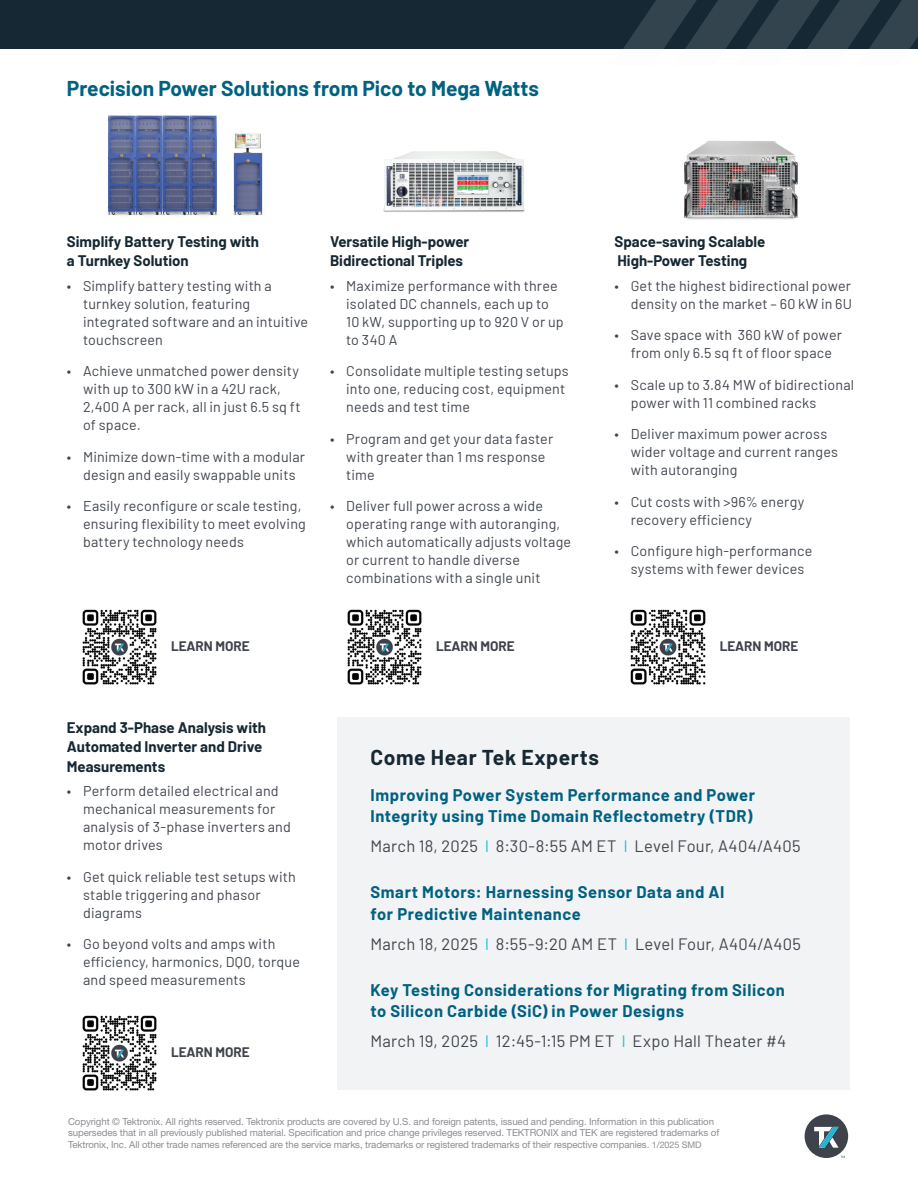
<style>
.page{position:relative;width:918px;height:1188px;background:#fff}
.page>*{position:absolute;margin:0;border:0;box-sizing:border-box;transform-origin:0 0}
.t1{font:700 21px "Barlow";color:#006181}
.t2{font:700 21px "Barlow";letter-spacing:.03em;color:#162833}
.t3{font:700 16.5px/21px "Barlow";letter-spacing:.035em;color:#006181}
.t4{font:16.5px "Barlow";letter-spacing:.02em;color:#41464e}
.t5{font:700 15px/19.5px "Barlow";color:#162833}
.t6{font:14.25px/18px "Barlow";letter-spacing:.015em;color:#41464e}
.t7{font:700 13.5px "Barlow";color:#3e424a}
.t8{font:9.6px/11.6px "Helvetica Neue LT Std";letter-spacing:-.01em;color:#8d8c92}
.s1{color:#1cbfdf}
.s2{font-size:9px}
</style>
<div class="page">
<svg style="left:805px;top:1114px;width:43px;height:44px"></svg>
<div style="left:338px;top:718px;width:512px;height:372px;background:#f2f3f4"></div>
<img style="left:383px;top:151px;width:142px;height:61px">
<img style="left:107px;top:115px;width:156px;height:101px">
<img style="left:684px;top:140px;width:114px;height:80px">
<img style="left:630px;top:609px;width:76px;height:76px">
<img style="left:347px;top:609px;width:75px;height:76px">
<img style="left:82px;top:609px;width:75px;height:76px">
<img style="left:82px;top:1015px;width:75px;height:76px">
<div style="left:0;top:0;width:918px;height:48px;background:#162834"></div>
<svg style="left:612px;top:0;width:306px;height:49px"></svg>
<h1 class="t1" style="left:67px;top:72px;width:474px">Precision Power Solutions from Pico to Mega Watts</h1>
<p class="t5" style="left:67px;top:230px;width:194px">Simplify Battery Testing with a Turnkey Solution</p>
<p class="t6" style="left:83px;top:276px;width:227px;text-indent:-16px">• Simplify battery testing with a turnkey solution, featuring integrated software and an intuitive touchscreen</p>
<p class="t6" style="left:83px;top:361px;width:219px;text-indent:-16px">• Achieve unmatched power density with up to 300 kW in a 42U rack,<br>2,400 A per rack, all in just 6.5 sq ft of space.</p>
<p class="t6" style="left:67px;top:447px;width:240px;text-align:center">• Minimize down-time with a modular design and easily swappable units</p>
<p class="t6" style="left:83px;top:496px;width:224px;text-indent:-16px">• Easily reconfigure or scale testing, ensuring flexibility to meet evolving battery technology needs</p>
<p class="t5" style="left:330px;top:230px;width:141px">Versatile High-power<br>Bidirectional Triples</p>
<p class="t6" style="left:346px;top:276px;width:219px;text-indent:-16px">• Maximize performance with three isolated DC channels, each up to<br>10 kW, supporting up to 920 V or up to 340 A</p>
<p class="t6" style="left:346px;top:361px;width:224px;text-indent:-16px">• Consolidate multiple testing setups into one, reducing cost, equipment needs and test time</p>
<p class="t6" style="left:346px;top:429px;width:209px;text-indent:-16px">• Program and get your data faster with greater than 1 ms response time</p>
<p class="t6" style="left:346px;top:496px;width:227px;text-indent:-16px">• Deliver full power across a wide operating range with autoranging, which automatically adjusts voltage or current to handle diverse combinations with a single unit</p>
<p class="t5" style="left:615px;top:230px;width:152px">Space-saving Scalable<br>High-Power Testing</p>
<p class="t6" style="left:615px;top:276px;width:239px;text-align:right">• Get the highest bidirectional power density on the market – 60 kW in 6U</p>
<p class="t6" style="left:615px;top:325px;width:229px;text-align:center">• Save space with 360 kW of power from only 6.5 sq ft of floor space</p>
<p class="t6" style="left:631px;top:375px;width:225px;text-indent:-16px">• Scale up to 3.84 MW of bidirectional power with 11 combined racks</p>
<p class="t6" style="left:631px;top:424px;width:209px;text-indent:-16px">• Deliver maximum power across wider voltage and current ranges with autoranging</p>
<p class="t6" style="left:631px;top:492px;width:175px;text-indent:-16px">• Cut costs with &gt;96% energy recovery efficiency</p>
<p class="t6" style="left:615px;top:541px;width:199px;text-align:center">• Configure high-performance systems with fewer devices</p>
<p class="t7" style="left:171px;top:636px;width:80px">LEARN MORE</p>
<p class="t7" style="left:436px;top:636px;width:80px">LEARN MORE</p>
<p class="t7" style="left:720px;top:636px;width:80px">LEARN MORE</p>
<p class="t5" style="left:67px;top:716px;width:201px">Expand 3-Phase Analysis with<br>Automated Inverter and Drive<br>Measurements</p>
<p class="t6" style="left:83px;top:781px;width:209px;text-indent:-16px">• Perform detailed electrical and mechanical measurements for analysis of 3-phase inverters and motor drives</p>
<p class="t6" style="left:83px;top:867px;width:214px;text-indent:-16px">• Get quick reliable test setups with stable triggering and phasor diagrams</p>
<p class="t6" style="left:83px;top:934px;width:219px;text-indent:-16px">• Go beyond volts and amps with efficiency, harmonics, DQ0, torque and speed measurements</p>
<p class="t7" style="left:171px;top:1042px;width:80px">LEARN MORE</p>
<h1 class="t2" style="left:370px;top:742px;width:230px">Come Hear Tek Experts</h1>
<p class="t3" style="left:370px;top:783px;width:386px">Improving Power System Performance and Power<br>Integrity using Time Domain Reflectometry (TDR)</p>
<p class="t4" style="left:370px;top:834px;width:432px">March 18, 2025 <span class="s1">l</span> 8:30-8:55 AM ET <span class="s1">l</span> Level Four, A404/A405</p>
<p class="t3" style="left:370px;top:881px;width:356px">Smart Motors: Harnessing Sensor Data and AI for Predictive Maintenance</p>
<p class="t4" style="left:370px;top:932px;width:432px">March 18, 2025 <span class="s1">l</span> 8:55-9:20 AM ET <span class="s1">l</span> Level Four, A404/A405</p>
<p class="t3" style="left:370px;top:978px;width:416px">Key Testing Considerations for Migrating from Silicon to Silicon Carbide (SiC) in Power Designs</p>
<p class="t4" style="left:370px;top:1029px;width:417px">March 19, 2025 <span class="s1">l</span> 12:45-1:15 PM ET <span class="s1">l</span> Expo Hall Theater #4</p>
<p class="t8" style="left:68px;top:1115px;width:653px">Copyright © Tektronix. All rights reserved. Tektronix products are covered by U.S. and foreign patents, issued and pending. Information in this publication supersedes that in all previously published material. Specification and price change privileges reserved. TEKTRONIX and TEK are registered trademarks of<br>Tektronix, Inc. All other trade names referenced are the service marks, trademarks or registered trademarks of their respective companies. <span class="s2">1/2025 SMD</span></p>
</div>
